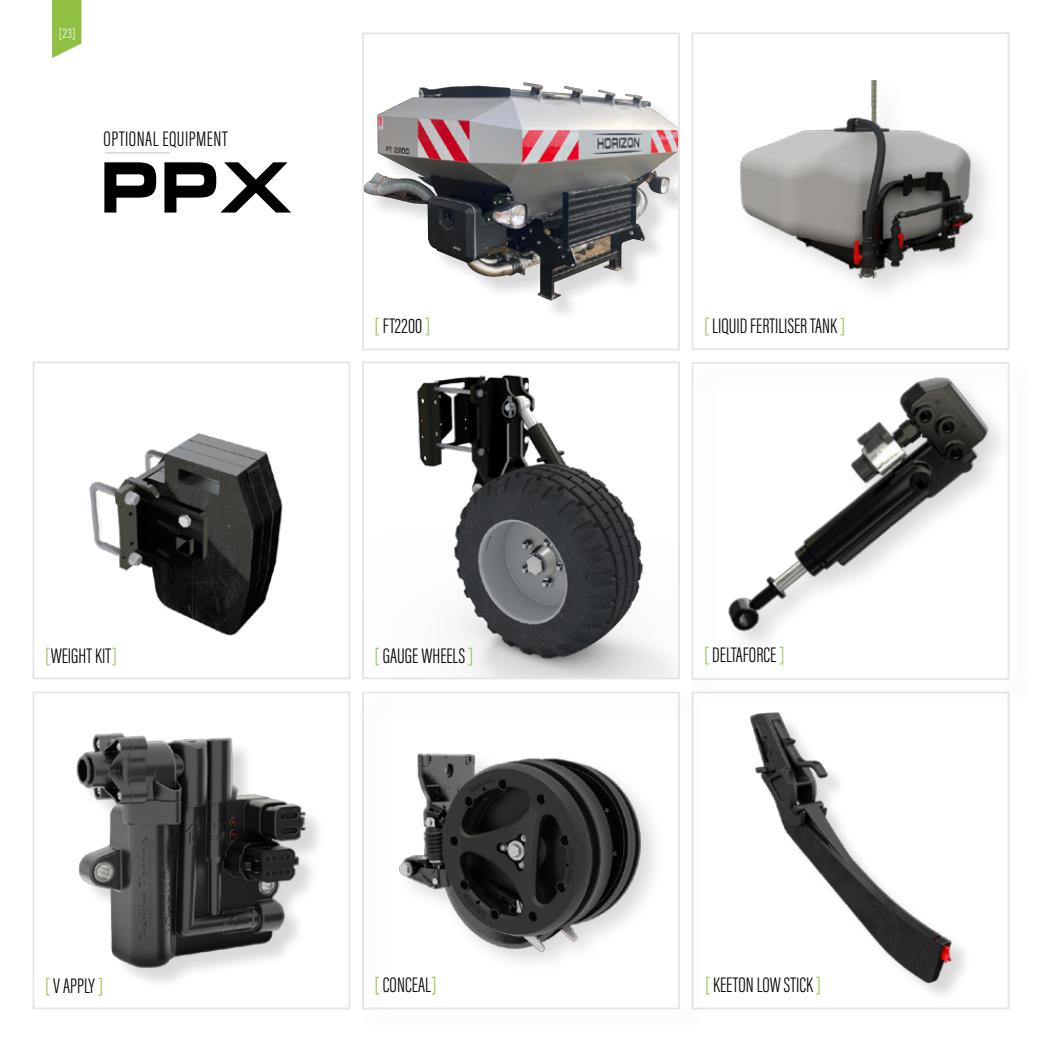
<style>
.page{position:relative;width:1042px;height:1042px;background:#fff}
.page>*{position:absolute;margin:0;border:0;box-sizing:border-box;transform-origin:0 0}
.t1{font:700 72.27px "Micro Extend FLF";color:#000}
.t2{font:21.7px "Acumin Variable Concept";color:#000}
.t3{font:21.7px "Acumin Variable Concept";letter-spacing:.02em;color:#000}
.t4{font:14.53px "Acumin Variable Concept";color:#fff}
.s1{color:#8fc043}
</style>
<div class="page">
<svg style="left:52px;top:0;width:29px;height:58px;background:#9dc75a"></svg>
<img style="left:750px;top:712px;width:204px;height:273px">
<img style="left:416px;top:374px;width:260px;height:302px">
<div style="left:362px;top:361px;width:318px;height:318px;border:2px solid #e6e4e4"></div>
<img style="left:89px;top:433px;width:194px;height:203px">
<div style="left:33px;top:361px;width:317px;height:318px;border:2px solid #e6e4e4"></div>
<div style="left:81px;top:737px;width:245px;height:252px;background:#000;opacity:.15"></div>
<img style="left:76px;top:733px;width:234px;height:239px">
<div style="left:33px;top:691px;width:317px;height:318px;border:2px solid #e6e4e4"></div>
<img style="left:365px;top:85px;width:312px;height:216px">
<div style="left:362px;top:33px;width:318px;height:317px;border:2px solid #e6e4e4"></div>
<hr style="left:105px;top:152px;width:65px;height:1px;background:#bdbebe">
<img style="left:728px;top:377px;width:273px;height:267px">
<div style="left:691px;top:362px;width:318px;height:318px;border:2px solid #e6e4e4"></div>
<img style="left:399px;top:753px;width:243px;height:200px">
<div style="left:362px;top:691px;width:318px;height:318px;border:2px solid #e6e4e4"></div>
<img style="left:739px;top:81px;width:248px;height:210px">
<div style="left:691px;top:32px;width:318px;height:318px;border:2px solid #e6e4e4"></div>
<p class="t4" style="left:59px;top:23px;width:18px">[23]</p>
<p class="t4" style="left:54px;top:30px;width:18px">[02]</p>
<p class="t3" style="left:104px;top:124px;width:126px">OPTIONAL EQUIPMENT</p>
<h1 class="t1" style="left:100px;top:146px;width:193px">PPX</h1>
<p class="t2" style="left:375px;top:310px;width:57px"><span class="s1">[</span> FT2200 <span class="s1">]</span></p>
<p class="t2" style="left:45px;top:640px;width:73px"><span class="s1">[</span>WEIGHT KIT<span class="s1">]</span></p>
<p class="t2" style="left:375px;top:640px;width:100px"><span class="s1">[</span> GAUGE WHEELS <span class="s1">]</span></p>
<p class="t2" style="left:704px;top:311px;width:142px"><span class="s1">[</span> LIQUID FERTILISER TANK <span class="s1">]</span></p>
<p class="t2" style="left:704px;top:640px;width:81px"><span class="s1">[</span> DELTAFORCE <span class="s1">]</span></p>
<p class="t2" style="left:45px;top:970px;width:59px"><span class="s1">[</span> V APPLY <span class="s1">]</span></p>
<p class="t2" style="left:705px;top:969px;width:117px"><span class="s1">[</span> KEETON LOW STICK <span class="s1">]</span></p>
<p class="t2" style="left:375px;top:969px;width:63px"><span class="s1">[</span> CONCEAL<span class="s1">]</span></p>
</div>
